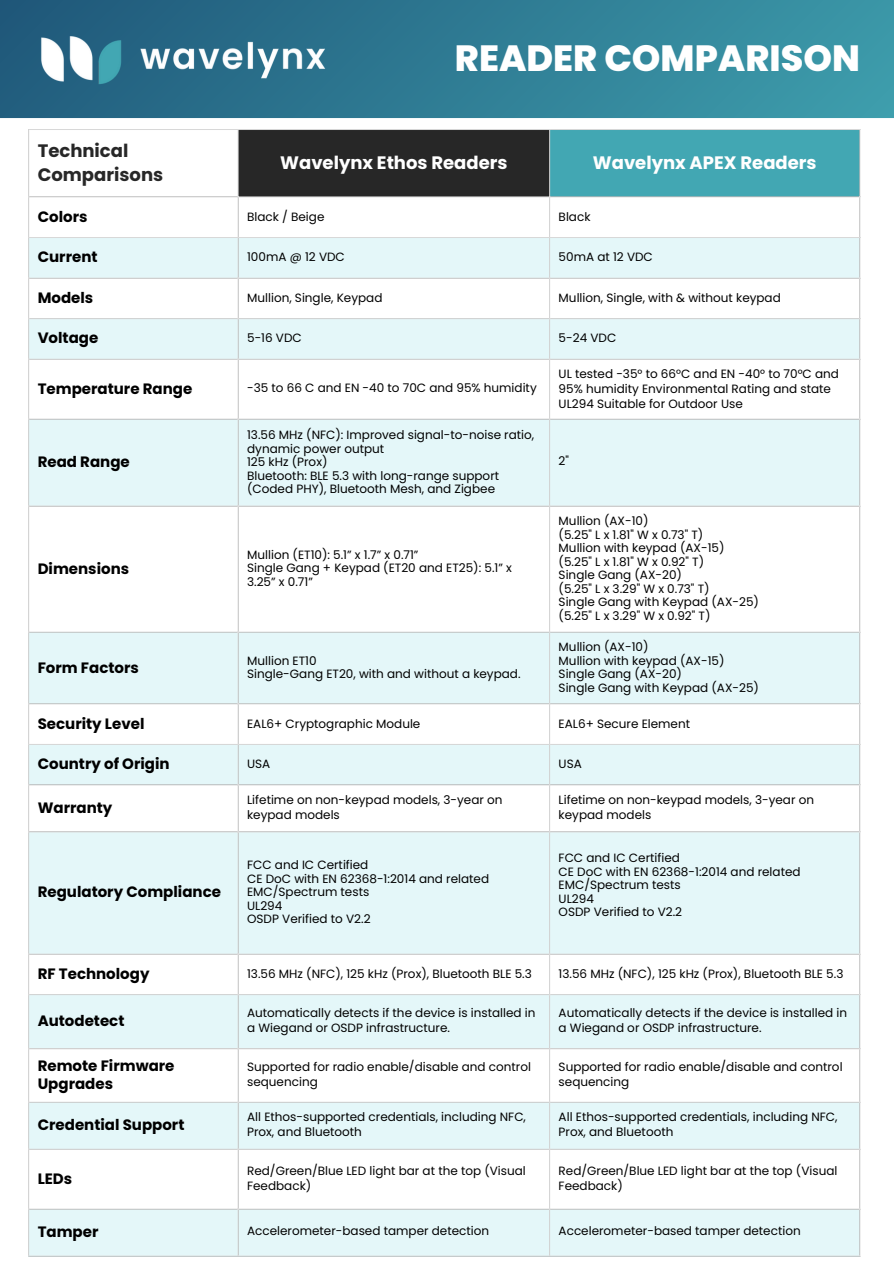
<style>
.page{position:relative;width:894px;height:1264px;background:#fff}
.page>*{position:absolute;margin:0;border:0;box-sizing:border-box;transform-origin:0 0}
.t1{font:800 36.45px "Poppins";color:#fff}
.t2{font:700 18px "Poppins";color:#fff}
.t3{font:700 18px/24.8px "Poppins";color:#272727}
.t4{font:700 15px/18px "Poppins";color:#000}
.t5{font:12px/13.5px "Poppins";color:#000}
</style>
<div class="page">
<div style="left:238px;top:129px;width:312px;height:68px;background:#272727"></div>
<div style="left:549px;top:129px;width:310px;height:68px;background:#42a7b3"></div>
<div style="left:29px;top:237px;width:209px;height:41px;background:#e4f7f9"></div>
<div style="left:238px;top:237px;width:312px;height:41px;background:#e4f7f9"></div>
<div style="left:549px;top:237px;width:310px;height:41px;background:#e4f7f9"></div>
<div style="left:29px;top:319px;width:209px;height:40px;background:#e4f7f9"></div>
<div style="left:238px;top:319px;width:312px;height:40px;background:#e4f7f9"></div>
<div style="left:549px;top:319px;width:310px;height:40px;background:#e4f7f9"></div>
<div style="left:29px;top:419px;width:209px;height:88px;background:#e4f7f9"></div>
<div style="left:238px;top:419px;width:312px;height:88px;background:#e4f7f9"></div>
<div style="left:549px;top:419px;width:310px;height:88px;background:#e4f7f9"></div>
<div style="left:29px;top:506px;width:209px;height:126px;background:#fff"></div>
<div style="left:238px;top:506px;width:312px;height:126px;background:#fff"></div>
<div style="left:549px;top:506px;width:310px;height:126px;background:#fff"></div>
<div style="left:29px;top:632px;width:209px;height:72px;background:#e4f7f9"></div>
<div style="left:238px;top:632px;width:312px;height:72px;background:#e4f7f9"></div>
<div style="left:549px;top:632px;width:310px;height:72px;background:#e4f7f9"></div>
<div style="left:29px;top:744px;width:209px;height:41px;background:#e4f7f9"></div>
<div style="left:238px;top:744px;width:312px;height:41px;background:#e4f7f9"></div>
<div style="left:549px;top:744px;width:310px;height:41px;background:#e4f7f9"></div>
<div style="left:29px;top:832px;width:209px;height:122px;background:#e4f7f9"></div>
<div style="left:238px;top:832px;width:312px;height:122px;background:#e4f7f9"></div>
<div style="left:549px;top:832px;width:310px;height:122px;background:#e4f7f9"></div>
<div style="left:29px;top:994px;width:209px;height:55px;background:#e4f7f9"></div>
<div style="left:238px;top:994px;width:312px;height:55px;background:#e4f7f9"></div>
<div style="left:549px;top:994px;width:310px;height:55px;background:#e4f7f9"></div>
<div style="left:29px;top:1102px;width:209px;height:47px;background:#e4f7f9"></div>
<div style="left:238px;top:1102px;width:312px;height:47px;background:#e4f7f9"></div>
<div style="left:549px;top:1102px;width:310px;height:47px;background:#e4f7f9"></div>
<div style="left:29px;top:1209px;width:209px;height:47px;background:#e4f7f9"></div>
<div style="left:238px;top:1209px;width:312px;height:47px;background:#e4f7f9"></div>
<div style="left:549px;top:1209px;width:310px;height:47px;background:#e4f7f9"></div>
<hr style="left:28px;top:130px;width:1px;height:1125px;background:#d9d9d9">
<hr style="left:238px;top:130px;width:1px;height:1125px;background:#d9d9d9">
<hr style="left:549px;top:130px;width:1px;height:1125px;background:#d9d9d9">
<hr style="left:859px;top:130px;width:1px;height:1125px;background:#d9d9d9">
<hr style="left:28px;top:129px;width:831px;height:1px;background:#d9d9d9">
<hr style="left:28px;top:197px;width:831px;height:1px;background:#d9d9d9">
<hr style="left:28px;top:237px;width:831px;height:1px;background:#d9d9d9">
<hr style="left:28px;top:278px;width:831px;height:1px;background:#d9d9d9">
<hr style="left:28px;top:318px;width:831px;height:1px;background:#d9d9d9">
<hr style="left:28px;top:359px;width:831px;height:1px;background:#d9d9d9">
<hr style="left:28px;top:419px;width:831px;height:1px;background:#d9d9d9">
<hr style="left:28px;top:505px;width:831px;height:1px;background:#d9d9d9">
<hr style="left:28px;top:632px;width:831px;height:1px;background:#d9d9d9">
<hr style="left:28px;top:703px;width:831px;height:1px;background:#d9d9d9">
<hr style="left:28px;top:744px;width:831px;height:1px;background:#d9d9d9">
<hr style="left:28px;top:784px;width:831px;height:1px;background:#d9d9d9">
<hr style="left:28px;top:831px;width:831px;height:1px;background:#d9d9d9">
<hr style="left:28px;top:953px;width:831px;height:1px;background:#d9d9d9">
<hr style="left:28px;top:994px;width:831px;height:1px;background:#d9d9d9">
<hr style="left:28px;top:1048px;width:831px;height:1px;background:#d9d9d9">
<hr style="left:28px;top:1101px;width:831px;height:1px;background:#d9d9d9">
<hr style="left:28px;top:1148px;width:831px;height:1px;background:#d9d9d9">
<hr style="left:28px;top:1208px;width:831px;height:1px;background:#d9d9d9">
<hr style="left:28px;top:1255px;width:831px;height:1px;background:#d9d9d9">
<div style="left:0;top:0;width:893px;height:118px;background:linear-gradient(to right,#205a7b,#3d9baa)"></div>
<img style="left:29px;top:24px;width:308px;height:71px">
<h2 class="t3" style="left:38px;top:138px;width:127px">Technical<br>Comparisons</h2>
<h1 class="t1" style="left:455px;top:33px;width:406px">READER COMPARISON</h1>
<h2 class="t2" style="left:280px;top:150px;width:229px">Wavelynx Ethos Readers</h2>
<h2 class="t2" style="left:592px;top:150px;width:225px">Wavelynx APEX Readers</h2>
<p class="t4" style="left:38px;top:207px;width:51px">Colors</p>
<p class="t5" style="left:247px;top:209px;width:79px">Black / Beige</p>
<p class="t5" style="left:558px;top:209px;width:33px">Black</p>
<p class="t4" style="left:38px;top:248px;width:61px">Current</p>
<p class="t5" style="left:247px;top:250px;width:99px">100mA @ 12 VDC</p>
<p class="t5" style="left:558px;top:250px;width:96px">50mA at 12 VDC</p>
<p class="t4" style="left:38px;top:289px;width:57px">Models</p>
<p class="t5" style="left:247px;top:291px;width:137px">Mullion, Single, Keypad</p>
<p class="t5" style="left:558px;top:291px;width:224px">Mullion, Single, with &amp; without keypad</p>
<p class="t4" style="left:38px;top:329px;width:62px">Voltage</p>
<p class="t5" style="left:247px;top:331px;width:56px">5-16 VDC</p>
<p class="t5" style="left:558px;top:331px;width:59px">5-24 VDC</p>
<p class="t4" style="left:38px;top:380px;width:156px">Temperature Range</p>
<p class="t5" style="left:247px;top:381px;width:291px">-35 to 66 C and EN -40 to 70C and 95% humidity</p>
<p class="t5" style="left:558px;top:367px;width:282px;line-height:14.7px">UL tested -35° to 66°C and EN -40° to 70°C and<br>95% humidity Environmental Rating and state<br>UL294 Suitable for Outdoor Use</p>
<p class="t4" style="left:38px;top:453px;width:94px">Read Range</p>
<p class="t4" style="left:38px;top:559px;width:93px">Dimensions</p>
<p class="t5" style="left:247px;top:428px;width:288px">13.56 MHz (NFC): Improved signal-to-noise ratio, dynamic power output<br>125 kHz (Prox)<br>Bluetooth: BLE 5.3 with long-range support (Coded PHY), Bluetooth Mesh, and Zigbee</p>
<p class="t5" style="left:247px;top:548px;width:266px">Mullion (ET10): 5.1” x 1.7” x 0.71”<br>Single Gang + Keypad (ET20 and ET25): 5.1” x<br>3.25” x 0.71”</p>
<p class="t4" style="left:38px;top:658px;width:103px">Form Factors</p>
<p class="t5" style="left:247px;top:654px;width:275px">Mullion ET10<br>Single-Gang ET20, with and without a keypad.</p>
<p class="t5" style="left:558px;top:454px;width:12px">2"</p>
<p class="t5" style="left:558px;top:514px;width:202px">Mullion (AX-10)<br>(5.25" L x 1.81" W x 0.73" T)<br>Mullion with keypad (AX-15) (5.25" L x 1.81" W x 0.92" T)<br>Single Gang (AX-20)<br>(5.25" L x 3.29" W x 0.73" T)<br>Single Gang with Keypad (AX-25) (5.25" L x 3.29" W x 0.92" T)</p>
<p class="t5" style="left:558px;top:640px;width:202px">Mullion (AX-10)<br>Mullion with keypad (AX-15)<br>Single Gang (AX-20)<br>Single Gang with Keypad (AX-25)</p>
<p class="t4" style="left:38px;top:714px;width:108px">Security Level</p>
<p class="t5" style="left:247px;top:716px;width:175px">EAL6+ Cryptographic Module</p>
<p class="t5" style="left:558px;top:716px;width:133px">EAL6+ Secure Element</p>
<p class="t4" style="left:38px;top:755px;width:133px">Country of Origin</p>
<p class="t5" style="left:247px;top:757px;width:25px">USA</p>
<p class="t5" style="left:558px;top:757px;width:25px">USA</p>
<p class="t4" style="left:38px;top:798px;width:76px">Warranty</p>
<p class="t5" style="left:247px;top:792px;width:257px;line-height:14.7px">Lifetime on non-keypad models, 3-year on keypad models</p>
<p class="t5" style="left:558px;top:792px;width:257px;line-height:14.7px">Lifetime on non-keypad models, 3-year on keypad models</p>
<p class="t4" style="left:38px;top:883px;width:185px">Regulatory Compliance</p>
<p class="t5" style="left:247px;top:858px;width:243px">FCC and IC Certified<br>CE DoC with EN 62368-1:2014 and related<br>EMC/Spectrum tests<br>UL294<br>OSDP Verified to V2.2</p>
<p class="t5" style="left:558px;top:851px;width:243px">FCC and IC Certified<br>CE DoC with EN 62368-1:2014 and related<br>EMC/Spectrum tests<br>UL294<br>OSDP Verified to V2.2</p>
<p class="t4" style="left:38px;top:964px;width:113px">RF Technology</p>
<p class="t5" style="left:247px;top:966px;width:286px">13.56 MHz (NFC), 125 kHz (Prox), Bluetooth BLE 5.3</p>
<p class="t5" style="left:558px;top:966px;width:286px">13.56 MHz (NFC), 125 kHz (Prox), Bluetooth BLE 5.3</p>
<p class="t4" style="left:38px;top:1011px;width:88px">Autodetect</p>
<p class="t5" style="left:247px;top:1005px;width:290px;line-height:14.7px">Automatically detects if the device is installed in a Wiegand or OSDP infrastructure.</p>
<p class="t5" style="left:558px;top:1005px;width:290px;line-height:14.7px">Automatically detects if the device is installed in a Wiegand or OSDP infrastructure.</p>
<p class="t4" style="left:38px;top:1057px;width:138px">Remote Firmware<br>Upgrades</p>
<p class="t5" style="left:247px;top:1059px;width:285px;line-height:14.7px">Supported for radio enable/disable and control sequencing</p>
<p class="t5" style="left:558px;top:1059px;width:285px;line-height:14.7px">Supported for radio enable/disable and control sequencing</p>
<p class="t4" style="left:38px;top:1116px;width:148px">Credential Support</p>
<p class="t5" style="left:247px;top:1109px;width:280px;line-height:14.7px">All Ethos-supported credentials, including NFC,<br>Prox, and Bluetooth</p>
<p class="t5" style="left:558px;top:1109px;width:280px;line-height:14.7px">All Ethos-supported credentials, including NFC,<br>Prox, and Bluetooth</p>
<p class="t4" style="left:38px;top:1169px;width:36px">LEDs</p>
<p class="t5" style="left:247px;top:1163px;width:280px;line-height:14.7px">Red/Green/Blue LED light bar at the top (Visual<br>Feedback)</p>
<p class="t5" style="left:558px;top:1163px;width:280px;line-height:14.7px">Red/Green/Blue LED light bar at the top (Visual<br>Feedback)</p>
<p class="t4" style="left:38px;top:1222px;width:62px">Tamper</p>
<p class="t5" style="left:247px;top:1223px;width:243px">Accelerometer-based tamper detection</p>
<p class="t5" style="left:558px;top:1223px;width:243px">Accelerometer-based tamper detection</p>
</div>
